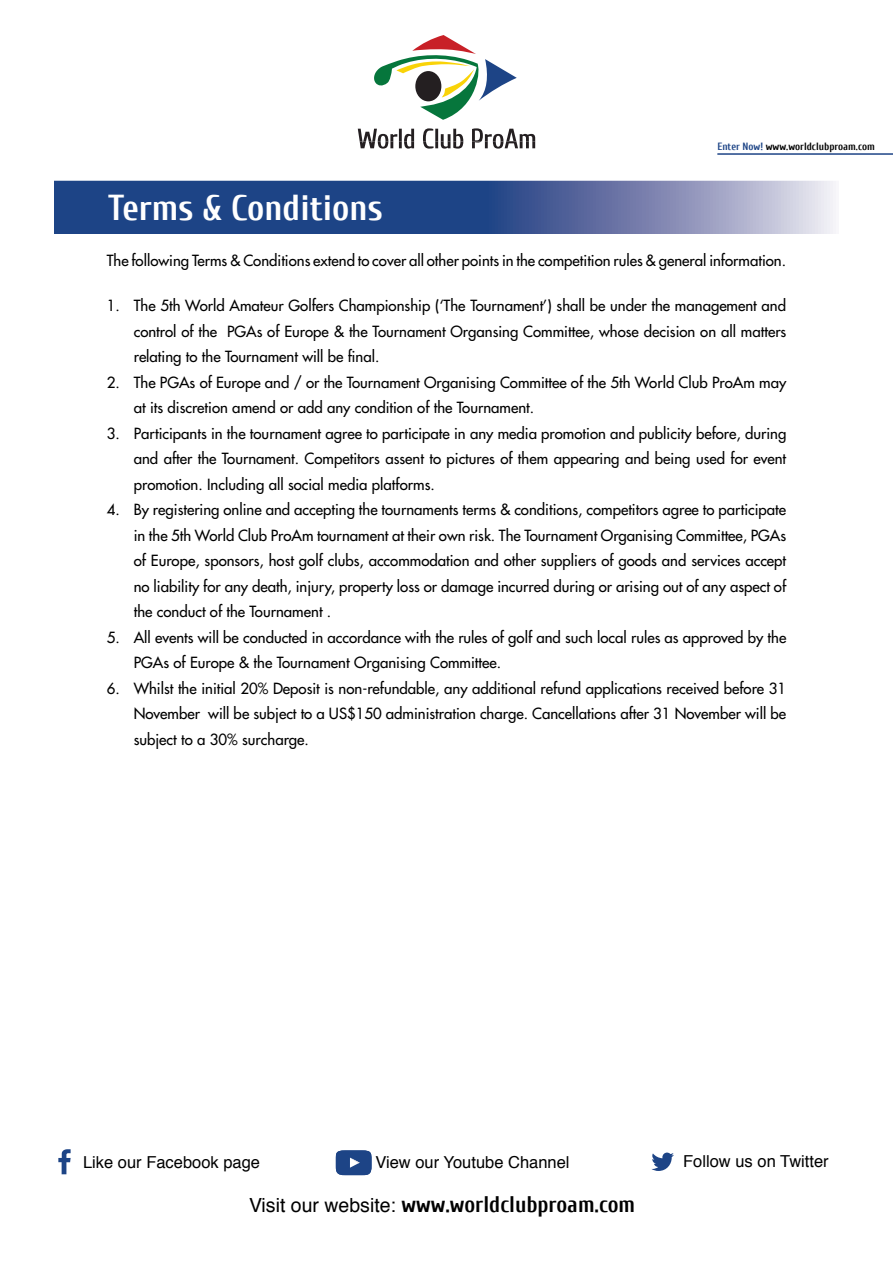
<style>
.page{position:relative;width:893px;height:1263px;background:#fff}
.page>*{position:absolute;margin:0;border:0;box-sizing:border-box;transform-origin:0 0}
.t1{font:700 36px "Cuprum";color:#fff}
.t2{font:700 22.5px "Cuprum";color:#000}
.t3{font:16.5px "Helvetica";color:#000}
.t4{font:15px/25.5px "Futura";color:#000;text-align:justify}
.t5{font:700 10.5px "Cuprum";color:#000}
.s1{color:#1d4486}
.s2{font-family:"Helvetica";font-weight:400;font-size:19.5px}
</style>
<div class="page">
<svg style="left:651px;top:1152px;width:23px;height:19px"></svg>
<svg style="left:58px;top:1149px;width:13px;height:25px"></svg>
<svg style="left:336px;top:1150px;width:36px;height:25px"></svg>
<svg style="left:57px;top:184px;width:779px;height:47px;background:#4b659b"></svg>
<hr style="left:717px;top:153px;width:176px;height:2px;background:#1d4486">
<svg style="left:358px;top:128px;width:177px;height:21px"></svg>
<svg style="left:374px;top:35px;width:143px;height:85px"></svg>
<h1 class="t1" style="left:108px;top:188px;width:276px">Terms &amp; Conditions</h1>
<p class="t5" style="left:717px;top:141px;width:159px"><span class="s1">Enter Now!</span> www.worldclubproam.com</p>
<p class="t4" style="left:107px;top:248px;width:681px">The following Terms &amp; Conditions extend to cover all other points in the competition rules &amp; general information.</p>
<p class="t4" style="left:134px;top:293px;width:654px;text-indent:-27px">1. The 5th World Amateur Golfers Championship (‘The Tournament’) shall be under the management and control of the PGAs of Europe &amp; the Tournament Organsing Committee, whose decision on all matters relating to the Tournament will be final.</p>
<p class="t4" style="left:134px;top:369px;width:654px;text-indent:-27px">2. The PGAs of Europe and / or the Tournament Organising Committee of the 5th World Club ProAm may at its discretion amend or add any condition of the Tournament.</p>
<p class="t4" style="left:134px;top:420px;width:654px;text-indent:-27px">3. Participants in the tournament agree to participate in any media promotion and publicity before, during and after the Tournament. Competitors assent to pictures of them appearing and being used for event promotion. Including all social media platforms.</p>
<p class="t4" style="left:134px;top:497px;width:654px;text-indent:-27px">4. By registering online and accepting the tournaments terms &amp; conditions, competitors agree to participate in the 5th World Club ProAm tournament at their own risk. The Tournament Organising Committee, PGAs of Europe, sponsors, host golf clubs, accommodation and other suppliers of goods and services accept no liability for any death, injury, property loss or damage incurred during or arising out of any aspect of the conduct of the Tournament .</p>
<p class="t4" style="left:134px;top:624px;width:654px;text-indent:-27px">5. All events will be conducted in accordance with the rules of golf and such local rules as approved by the<br>PGAs of Europe &amp; the Tournament Organising Committee.</p>
<p class="t4" style="left:134px;top:675px;width:654px;text-indent:-27px">6. Whilst the initial 20% Deposit is non-refundable, any additional refund applications received before 31<br>November will be subject to a US$150 administration charge. Cancellations after 31 November will be subject to a 30% surcharge.</p>
<p class="t3" style="left:83px;top:1149px;width:179px">Like our Facebook page</p>
<p class="t3" style="left:683px;top:1148px;width:147px">Follow us on Twitter</p>
<h2 class="t2" style="left:249px;top:1191px;width:388px"><span class="s2">Visit our website:</span> www.worldclubproam.com</h2>
<p class="t3" style="left:375px;top:1149px;width:196px">View our Youtube Channel</p>
</div>
